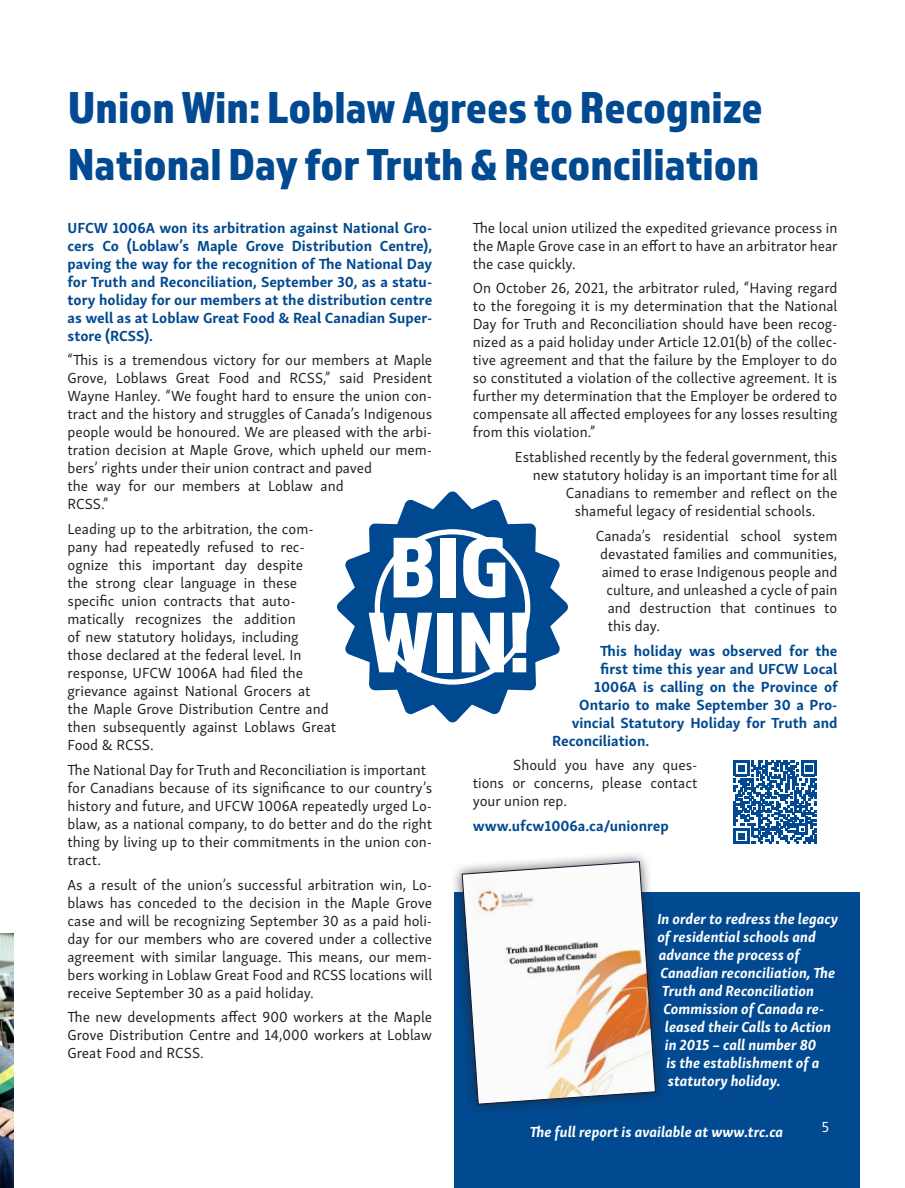
<style>
.page{position:relative;width:905px;height:1188px;background:#fff}
.page>*{position:absolute;margin:0;border:0;box-sizing:border-box;transform-origin:0 0}
.Headline_52pt{font:89.4px "Almaq Refined";color:#fff}
.Headline_52pt-2{font:46.5px/57px "Almaq Refined";color:#014990}
.Body_No_Indent{font:15px/18px "Skolar Sans";color:#231f20;text-align:justify}
.Body_No_Indent-2{font:700 15px/18px "Skolar Sans";color:#014990;text-align:justify}
.Inset_Quote{font:italic 700 15px "Skolar Sans";color:#fff}
.Body_No_Indent-3{font:15px "Skolar Sans";color:#fff}
</style>
<div class="page">
<img style="left:0;top:933px;width:14px;height:255px">
<div style="left:454px;top:892px;width:405px;height:296px;background:#014990"></div>
<svg style="left:733px;top:761px;width:83px;height:83px"></svg>
<svg style="left:337px;top:491px;width:231px;height:231px"></svg>
<div style="left:380px;top:534px;width:145px;height:145px;background:#004990;border-radius:50%"></div>
<div style="left:450px;top:850px;width:216px;height:266px;background:#231f20;opacity:.75"></div>
<svg style="left:461px;top:861px;width:195px;height:244px;background:#d7d4d3"></svg>
<p class="Headline_52pt-2" style="left:68px;top:77px;width:696px">Union Win: Loblaw Agrees to Recognize<br>National Day for Truth &amp; Reconciliation</p>
<p class="Body_No_Indent-2" style="left:68px;top:217px;width:366px">UFCW 1006A won its arbitration against National Gro&shy;cers Co (Loblaw’s Maple Grove Distribution Centre), paving the way for the recognition of The National Day for Truth and Reconciliation, September 30, as a statu&shy;tory holiday for our members at the distribution centre as well as at Loblaw Great Food &amp; Real Canadian Super&shy;store (RCSS).</p>
<p class="Body_No_Indent" style="left:68px;top:350px;width:366px;text-align:left">“This is a tremendous victory for our members at Maple Grove, Loblaws Great Food and RCSS,” said President Wayne Hanley. “We fought hard to ensure the union con&shy;tract and the history and struggles of Canada’s Indigenous people would be honoured. We are pleased with the arbi&shy;tration decision at Maple Grove, which upheld our mem&shy;bers’ rights under their union contract and paved<br>the way for our members at Loblaw and<br>RCSS.”</p>
<p class="Body_No_Indent" style="left:68px;top:519px;width:270px;text-align:left">Leading up to the arbitration, the com&shy;pany had repeatedly refused to rec&shy;ognize this important day despite<br>the strong clear language in these specific union contracts that auto&shy;matically recognizes the addition<br>of new statutory holidays, including those declared at the federal level. In response, UFCW 1006A had filed the grievance against National Grocers at<br>the Maple Grove Distribution Centre and then subsequently against Loblaws Great Food &amp; RCSS.</p>
<p class="Body_No_Indent" style="left:68px;top:760px;width:366px;text-align:left">The National Day for Truth and Reconciliation is important for Canadians because of its significance to our country’s history and future, and UFCW 1006A repeatedly urged Lo&shy;blaw, as a national company, to do better and do the right thing by living up to their commitments in the union con&shy;tract.</p>
<p class="Body_No_Indent" style="left:68px;top:874px;width:366px">As a result of the union’s successful arbitration win, Lo&shy;blaws has conceded to the decision in the Maple Grove case and will be recognizing September 30 as a paid holi&shy;day for our members who are covered under a collective agreement with similar language. This means, our mem&shy;bers working in Loblaw Great Food and RCSS locations will receive September 30 as a paid holiday.</p>
<p class="Body_No_Indent" style="left:68px;top:1007px;width:366px">The new developments affect 900 workers at the Maple Grove Distribution Centre and 14,000 workers at Loblaw Great Food and RCSS.</p>
<p class="Body_No_Indent" style="left:472px;top:217px;width:366px">The local union utilized the expedited grievance process in the Maple Grove case in an effort to have an arbitrator hear the case quickly.</p>
<p class="Body_No_Indent" style="left:472px;top:278px;width:366px">On October 26, 2021, the arbitrator ruled, “Having regard to the foregoing it is my determination that the National Day for Truth and Reconciliation should have been recog&shy;nized as a paid holiday under Article 12.01(b) of the collec&shy;tive agreement and that the failure by the Employer to do so constituted a violation of the collective agreement. It is further my determination that the Employer be ordered to compensate all affected employees for any losses resulting from this violation.”</p>
<p class="Body_No_Indent" style="left:514px;top:447px;width:324px">Established recently by the federal government, this</p>
<p class="Body_No_Indent" style="left:532px;top:465px;width:306px">new statutory holiday is an important time for all</p>
<p class="Body_No_Indent" style="left:566px;top:483px;width:273px">Canadians to remember and reflect on the</p>
<p class="Body_No_Indent" style="left:574px;top:501px;width:242px">shameful legacy of residential schools.</p>
<p class="Body_No_Indent" style="left:596px;top:526px;width:243px">Canada’s residential school system</p>
<p class="Body_No_Indent" style="left:600px;top:544px;width:238px">devastated families and communities,</p>
<p class="Body_No_Indent" style="left:602px;top:562px;width:237px">aimed to erase Indigenous people and</p>
<p class="Body_No_Indent" style="left:606px;top:580px;width:232px">culture, and unleashed a cycle of pain</p>
<p class="Body_No_Indent" style="left:608px;top:598px;width:231px">and destruction that continues to</p>
<p class="Body_No_Indent" style="left:608px;top:616px;width:54px">this day.</p>
<p class="Body_No_Indent-2" style="left:600px;top:640px;width:239px">This holiday was observed for the</p>
<p class="Body_No_Indent-2" style="left:600px;top:658px;width:238px">first time this year and UFCW Local</p>
<p class="Body_No_Indent-2" style="left:594px;top:676px;width:245px">1006A is calling on the Province of</p>
<p class="Body_No_Indent-2" style="left:579px;top:694px;width:259px">Ontario to make September 30 a Pro-</p>
<p class="Body_No_Indent-2" style="left:572px;top:712px;width:267px">vincial Statutory Holiday for Truth and</p>
<p class="Body_No_Indent-2" style="left:552px;top:730px;width:98px">Reconciliation.</p>
<p class="Body_No_Indent" style="left:473px;top:755px;width:226px;text-indent:40px">Should you have any ques&shy;tions or concerns, please contact your union rep.</p>
<p class="Body_No_Indent-2" style="left:473px;top:816px;width:198px">www.ufcw1006a.ca/unionrep</p>
<p class="Headline_52pt" style="left:389px;top:514px;width:122px">BIG</p>
<p class="Headline_52pt" style="left:368px;top:589px;width:164px">WIN!</p>
<p class="Inset_Quote" style="left:657px;top:906px;width:182px">In order to redress the legacy</p>
<p class="Inset_Quote" style="left:657px;top:924px;width:160px">of residential schools and</p>
<p class="Inset_Quote" style="left:658px;top:942px;width:142px">advance the process of</p>
<p class="Inset_Quote" style="left:660px;top:960px;width:176px">Canadian reconciliation, The</p>
<p class="Inset_Quote" style="left:662px;top:978px;width:154px">Truth and Reconciliation</p>
<p class="Inset_Quote" style="left:663px;top:996px;width:162px">Commission of Canada re-</p>
<p class="Inset_Quote" style="left:664px;top:1014px;width:168px">leased their Calls to Action</p>
<p class="Inset_Quote" style="left:664px;top:1032px;width:153px">in 2015 – call number 80</p>
<p class="Inset_Quote" style="left:666px;top:1050px;width:155px">is the establishment of a</p>
<p class="Inset_Quote" style="left:668px;top:1068px;width:114px">statutory holiday.</p>
<p class="Inset_Quote" style="left:530px;top:1120px;width:255px">The full report is available at www.trc.ca</p>
<p class="Body_No_Indent-3" style="left:821px;top:1115px;width:9px">5</p>
</div>
